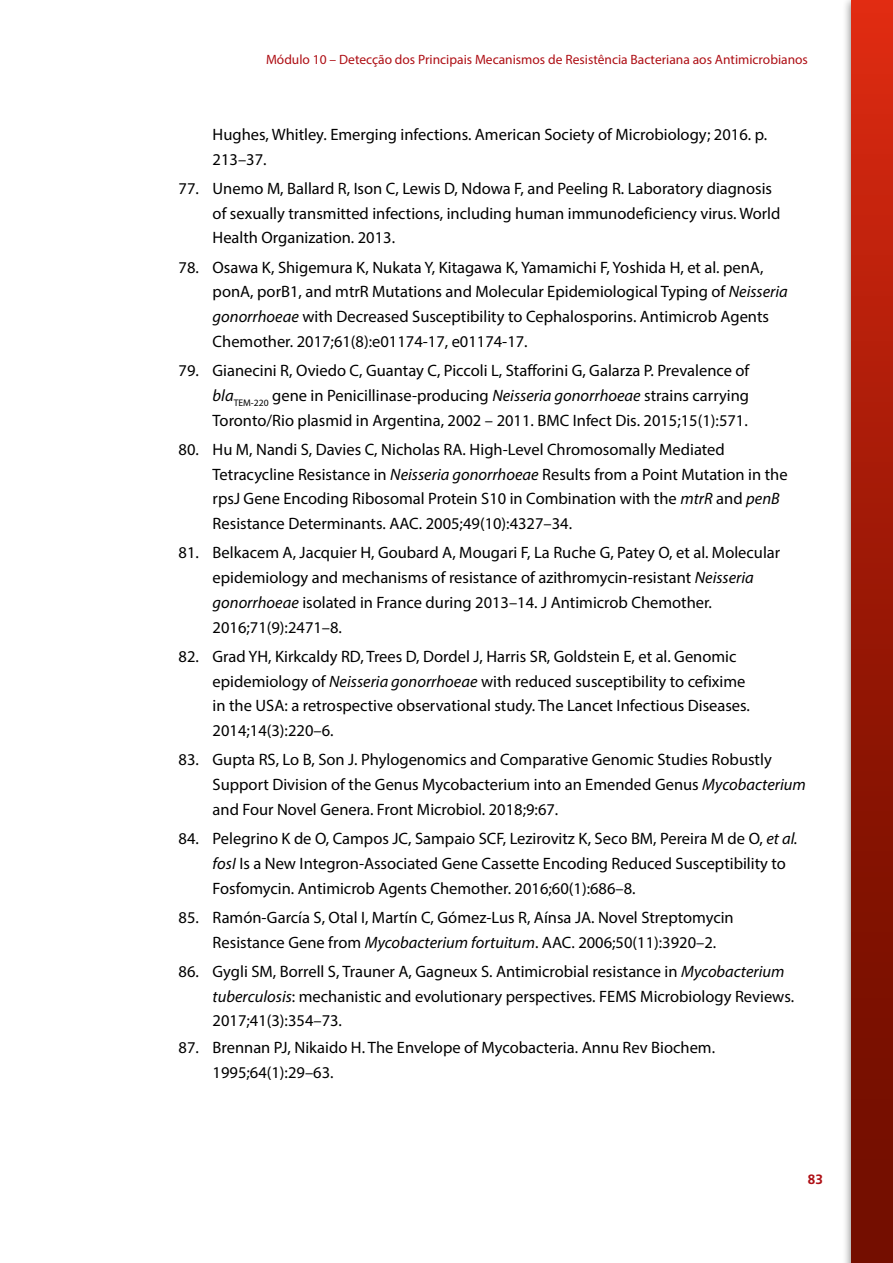
<style>
.page{position:relative;width:893px;height:1263px;background:#fff}
.page>*{position:absolute;margin:0;border:0;box-sizing:border-box;transform-origin:0 0}
.t1{font:16.5px/24.8px "Myriad Pro";color:#000}
.t2{font:13.5px "Myriad Pro";color:#ae0e14}
.t3{font:700 13.5px "Frutiger LT Std";color:#ae0e14}
.s1{font-style:italic}
</style>
<div class="page">
<div style="left:842px;top:0;width:51px;height:1263px;background:#000;opacity:.47"></div>
<div style="left:851px;top:0;width:42px;height:1263px;background:linear-gradient(to bottom,#d72810,#650a00)"></div>
<p class="t2" style="left:266px;top:51px;width:543px">Módulo 10 – Detecção dos Principais Mecanismos de Resistência Bacteriana aos Antimicrobianos</p>
<p class="t1" style="left:213px;top:122px;width:556px">Hughes, Whitley. Emerging infections. American Society of Microbiology; 2016. p.<br>213–37.</p>
<p class="t1" style="left:213px;top:176px;width:569px;text-indent:-34px">77. Unemo M, Ballard R, Ison C, Lewis D, Ndowa F, and Peeling R. Laboratory diagnosis of sexually transmitted infections, including human immunodeficiency virus. World<br>Health Organization. 2013.</p>
<p class="t1" style="left:213px;top:254px;width:577px;text-indent:-34px">78. Osawa K, Shigemura K, Nukata Y, Kitagawa K, Yamamichi F, Yoshida H, et al. penA, ponA, porB1, and mtrR Mutations and Molecular Epidemiological Typing of <span class="s1">Neisseria gonorrhoeae</span> with Decreased Susceptibility to Cephalosporins. Antimicrob Agents Chemother. 2017;61(8):e01174-17, e01174-17.</p>
<p class="t1" style="left:213px;top:358px;width:538px;text-align:justify;text-indent:-34px">79. Gianecini R, Oviedo C, Guantay C, Piccoli L, Stafforini G, Galarza P. Prevalence of <span class="s1">bla</span><sub>TEM-220</sub> gene in Penicillinase-producing <span class="s1">Neisseria gonorrhoeae</span> strains carrying Toronto/Rio plasmid in Argentina, 2002 – 2011. BMC Infect Dis. 2015;15(1):571.</p>
<p class="t1" style="left:213px;top:437px;width:577px;text-indent:-34px">80. Hu M, Nandi S, Davies C, Nicholas RA. High-Level Chromosomally Mediated Tetracycline Resistance in <span class="s1">Neisseria gonorrhoeae</span> Results from a Point Mutation in the rpsJ Gene Encoding Ribosomal Protein S10 in Combination with the <span class="s1">mtrR</span> and <span class="s1">penB </span>Resistance Determinants. AAC. 2005;49(10):4327–34.</p>
<p class="t1" style="left:213px;top:540px;width:569px;text-indent:-34px">81. Belkacem A, Jacquier H, Goubard A, Mougari F, La Ruche G, Patey O, et al. Molecular epidemiology and mechanisms of resistance of azithromycin-resistant <span class="s1">Neisseria gonorrhoeae</span> isolated in France during 2013–14. J Antimicrob Chemother.<br>2016;71(9):2471–8.</p>
<p class="t1" style="left:213px;top:644px;width:539px;text-indent:-34px">82. Grad YH, Kirkcaldy RD, Trees D, Dordel J, Harris SR, Goldstein E, et al. Genomic epidemiology of <span class="s1">Neisseria gonorrhoeae</span> with reduced susceptibility to cefixime in the USA: a retrospective observational study. The Lancet Infectious Diseases.<br>2014;14(3):220–6.</p>
<p class="t1" style="left:213px;top:747px;width:595px;text-indent:-34px">83. Gupta RS, Lo B, Son J. Phylogenomics and Comparative Genomic Studies Robustly<br>Support Division of the Genus Mycobacterium into an Emended Genus <span class="s1">Mycobacterium </span>and Four Novel Genera. Front Microbiol. 2018;9:67.</p>
<p class="t1" style="left:213px;top:826px;width:587px;text-indent:-34px">84. Pelegrino K de O, Campos JC, Sampaio SCF, Lezirovitz K, Seco BM, Pereira M de O, <span class="s1">et al. fosI</span> Is a New Integron-Associated Gene Cassette Encoding Reduced Susceptibility to<br>Fosfomycin. Antimicrob Agents Chemother. 2016;60(1):686–8.</p>
<p class="t1" style="left:213px;top:904px;width:523px;text-indent:-34px">85. Ramón-García S, Otal I, Martín C, Gómez-Lus R, Aínsa JA. Novel Streptomycin<br>Resistance Gene from <span class="s1">Mycobacterium fortuitum</span>. AAC. 2006;50(11):3920–2.</p>
<p class="t1" style="left:213px;top:958px;width:583px;text-indent:-34px">86. Gygli SM, Borrell S, Trauner A, Gagneux S. Antimicrobial resistance in <span class="s1">Mycobacterium tuberculosis</span>: mechanistic and evolutionary perspectives. FEMS Microbiology Reviews.<br>2017;41(3):354–73.</p>
<p class="t1" style="left:213px;top:1035px;width:504px;text-indent:-34px">87. Brennan PJ, Nikaido H. The Envelope of Mycobacteria. Annu Rev Biochem.<br>1995;64(1):29–63.</p>
<p class="t3" style="left:808px;top:1171px;width:17px">83</p>
</div>
